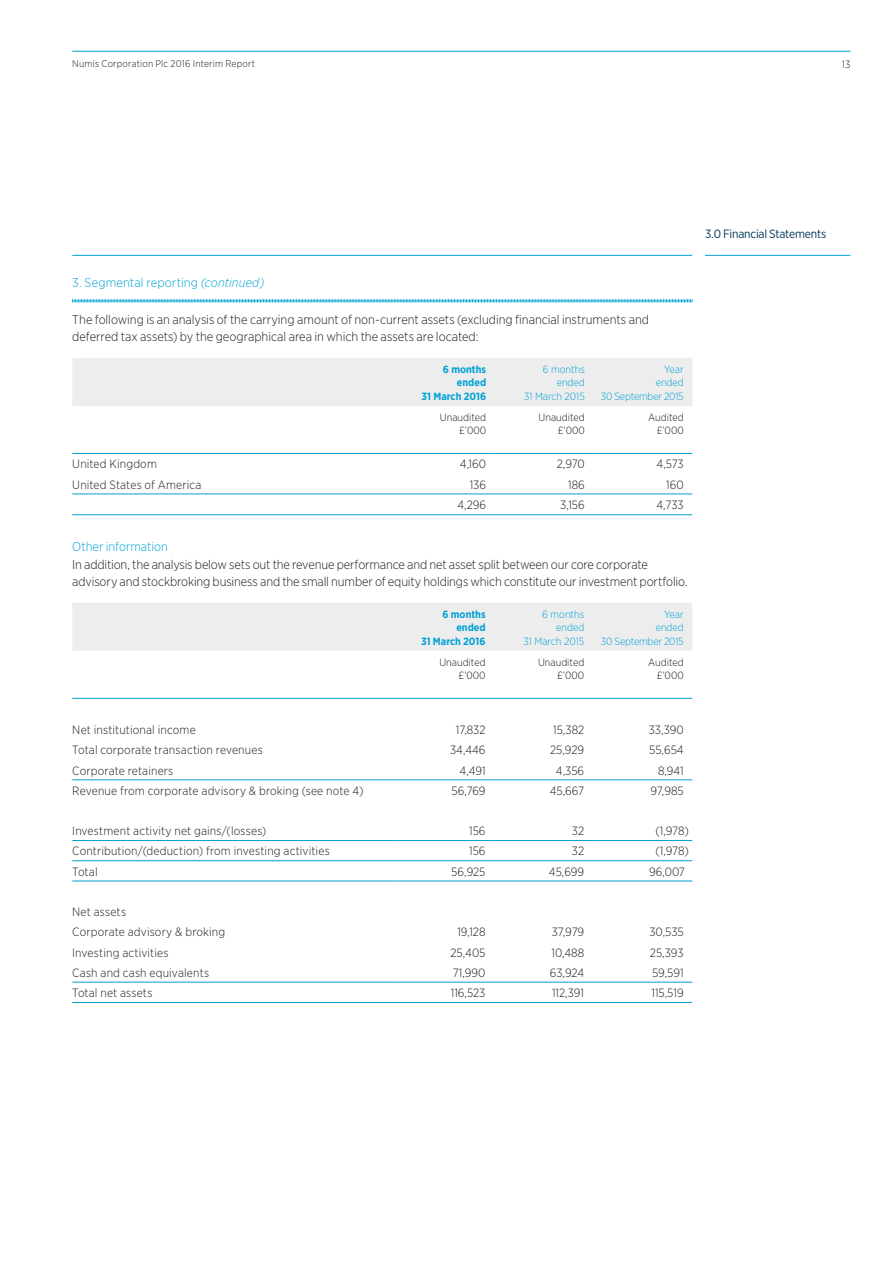
<style>
.page{position:relative;width:893px;height:1263px;background:#fff}
.page>*{position:absolute;margin:0;border:0;box-sizing:border-box;transform-origin:0 0}
.t1{font:300 12.75px/16.5px "Gotham Narrow";letter-spacing:-.01em;color:#1d1d1b}
.t2{font:300 12.75px "Gotham Narrow";color:#00a1d4}
.t3{font:300 12px/20.2px "Gotham Narrow";letter-spacing:.01em;color:#1d1d1b}
.t4{font:12px "Gotham Narrow";letter-spacing:-.015em;color:#00365c}
.t5{font:300 10.5px/13.5px "Gotham Narrow";color:#1d1d1b;text-align:right}
.t6{font:300 10.5px/13.5px "Gotham Narrow";letter-spacing:-.02em;color:#00a1d4;text-align:right}
.t7{font:700 10.5px/13.5px "Gotham Narrow";color:#00a1d4;text-align:right}
.t8{font:300 10.5px/13.5px "Gotham Narrow";color:#00a1d4;text-align:right}
.t9{font:300 9.75px "Gotham Narrow";letter-spacing:.02em;color:#1d1d1b}
.s1{font-style:italic}
</style>
<div class="page">
<hr style="left:72px;top:51px;width:778px;height:1px;background:#00a1d4">
<hr style="left:72px;top:255px;width:620px;height:1px;background:#00a1d4">
<hr style="left:705px;top:255px;width:145px;height:1px;background:#00a1d4">
<svg style="left:72px;top:299px;width:621px;height:4px;background:#7fcfe9"></svg>
<div style="left:72px;top:358px;width:620px;height:48px;background:#ededee"></div>
<hr style="left:72px;top:453px;width:324px;height:1px;background:#00a1d4">
<hr style="left:396px;top:453px;width:99px;height:1px;background:#00a1d4">
<hr style="left:495px;top:453px;width:98px;height:1px;background:#00a1d4">
<hr style="left:593px;top:453px;width:99px;height:1px;background:#00a1d4">
<hr style="left:72px;top:514px;width:324px;height:1px;background:#00a1d4">
<hr style="left:396px;top:514px;width:99px;height:1px;background:#00a1d4">
<hr style="left:495px;top:514px;width:98px;height:1px;background:#00a1d4">
<hr style="left:593px;top:514px;width:99px;height:1px;background:#00a1d4">
<hr style="left:72px;top:494px;width:324px;height:1px;background:#00a1d4">
<hr style="left:396px;top:494px;width:99px;height:1px;background:#00a1d4">
<hr style="left:495px;top:494px;width:98px;height:1px;background:#00a1d4">
<hr style="left:593px;top:494px;width:99px;height:1px;background:#00a1d4">
<div style="left:72px;top:603px;width:620px;height:48px;background:#ededee"></div>
<hr style="left:72px;top:698px;width:323px;height:1px;background:#00a1d4">
<hr style="left:395px;top:698px;width:99px;height:1px;background:#00a1d4">
<hr style="left:494px;top:698px;width:99px;height:1px;background:#00a1d4">
<hr style="left:593px;top:698px;width:99px;height:1px;background:#00a1d4">
<hr style="left:72px;top:779px;width:323px;height:1px;background:#00a1d4">
<hr style="left:395px;top:779px;width:99px;height:1px;background:#00a1d4">
<hr style="left:494px;top:779px;width:99px;height:1px;background:#00a1d4">
<hr style="left:593px;top:779px;width:99px;height:1px;background:#00a1d4">
<hr style="left:72px;top:881px;width:323px;height:1px;background:#00a1d4">
<hr style="left:395px;top:881px;width:99px;height:1px;background:#00a1d4">
<hr style="left:494px;top:881px;width:99px;height:1px;background:#00a1d4">
<hr style="left:593px;top:881px;width:99px;height:1px;background:#00a1d4">
<hr style="left:72px;top:860px;width:323px;height:1px;background:#00a1d4">
<hr style="left:395px;top:860px;width:99px;height:1px;background:#00a1d4">
<hr style="left:494px;top:860px;width:99px;height:1px;background:#00a1d4">
<hr style="left:593px;top:860px;width:99px;height:1px;background:#00a1d4">
<hr style="left:72px;top:1002px;width:323px;height:1px;background:#00a1d4">
<hr style="left:395px;top:1002px;width:99px;height:1px;background:#00a1d4">
<hr style="left:494px;top:1002px;width:99px;height:1px;background:#00a1d4">
<hr style="left:593px;top:1002px;width:99px;height:1px;background:#00a1d4">
<hr style="left:72px;top:982px;width:323px;height:1px;background:#00a1d4">
<hr style="left:395px;top:982px;width:99px;height:1px;background:#00a1d4">
<hr style="left:494px;top:982px;width:99px;height:1px;background:#00a1d4">
<hr style="left:593px;top:982px;width:99px;height:1px;background:#00a1d4">
<hr style="left:72px;top:840px;width:323px;height:1px;background:#00a1d4">
<hr style="left:395px;top:840px;width:99px;height:1px;background:#00a1d4">
<hr style="left:494px;top:840px;width:99px;height:1px;background:#00a1d4">
<hr style="left:593px;top:840px;width:99px;height:1px;background:#00a1d4">
<p class="t9" style="left:72px;top:58px;width:184px">Numis Corporation Plc 2016 Interim Report</p>
<p class="t5" style="left:842px;top:57px;width:10px">13</p>
<p class="t2" style="left:72px;top:274px;width:194px">3. Segmental reporting <span class="s1">(continued)</span></p>
<p class="t1" style="left:72px;top:311px;width:578px">The following is an analysis of the carrying amount of non-current assets (excluding financial instruments and deferred tax assets) by the geographical area in which the assets are located:</p>
<p class="t7" style="left:422px;top:362px;width:66px">6 months ended<br>31 March 2016</p>
<p class="t8" style="left:524px;top:362px;width:62px">6 months ended<br>31 March 2015</p>
<p class="t6" style="left:601px;top:362px;width:84px">Year<br>ended<br>30 September 2015</p>
<p class="t5" style="left:440px;top:410px;width:48px">Unaudited £’000</p>
<p class="t5" style="left:539px;top:410px;width:48px">Unaudited £’000</p>
<p class="t5" style="left:648px;top:410px;width:37px">Audited £’000</p>
<p class="t3" style="left:72px;top:454px;width:86px">United Kingdom</p>
<p class="t3" style="left:460px;top:454px;width:28px">4,160</p>
<p class="t3" style="left:557px;top:454px;width:30px">2,970</p>
<p class="t3" style="left:657px;top:454px;width:29px">4,573</p>
<p class="t3" style="left:72px;top:474px;width:131px">United States of America</p>
<p class="t3" style="left:470px;top:474px;width:18px">136</p>
<p class="t3" style="left:568px;top:474px;width:18px">186</p>
<p class="t3" style="left:666px;top:474px;width:19px">160</p>
<p class="t3" style="left:457px;top:495px;width:30px">4,296</p>
<p class="t3" style="left:560px;top:495px;width:26px">3,156</p>
<p class="t3" style="left:656px;top:495px;width:29px">4,733</p>
<p class="t2" style="left:72px;top:538px;width:97px">Other information</p>
<p class="t1" style="left:72px;top:556px;width:617px">In addition, the analysis below sets out the revenue performance and net asset split between our core corporate advisory and stockbroking business and the small number of equity holdings which constitute our investment portfolio.</p>
<p class="t7" style="left:421px;top:607px;width:66px">6 months ended<br>31 March 2016</p>
<p class="t8" style="left:523px;top:607px;width:62px">6 months ended<br>31 March 2015</p>
<p class="t6" style="left:601px;top:607px;width:84px">Year<br>ended<br>30 September 2015</p>
<p class="t5" style="left:439px;top:655px;width:48px">Unaudited £’000</p>
<p class="t5" style="left:538px;top:655px;width:48px">Unaudited £’000</p>
<p class="t5" style="left:648px;top:655px;width:37px">Audited £’000</p>
<p class="t4" style="left:705px;top:226px;width:123px">3.0 Financial Statements</p>
<p class="t3" style="left:72px;top:719px;width:125px">Net institutional income</p>
<p class="t3" style="left:456px;top:719px;width:31px">17,832</p>
<p class="t3" style="left:553px;top:719px;width:33px">15,382</p>
<p class="t3" style="left:649px;top:719px;width:36px">33,390</p>
<p class="t3" style="left:72px;top:740px;width:192px">Total corporate transaction revenues</p>
<p class="t3" style="left:450px;top:740px;width:37px">34,446</p>
<p class="t3" style="left:550px;top:740px;width:36px">25,929</p>
<p class="t3" style="left:649px;top:740px;width:36px">55,654</p>
<p class="t3" style="left:72px;top:760px;width:103px">Corporate retainers</p>
<p class="t3" style="left:460px;top:760px;width:28px">4,491</p>
<p class="t3" style="left:556px;top:760px;width:30px">4,356</p>
<p class="t3" style="left:658px;top:760px;width:27px">8,941</p>
<p class="t3" style="left:72px;top:780px;width:293px">Revenue from corporate advisory &amp; broking (see note 4)</p>
<p class="t3" style="left:451px;top:780px;width:36px">56,769</p>
<p class="t3" style="left:550px;top:780px;width:36px">45,667</p>
<p class="t3" style="left:651px;top:780px;width:35px">97,985</p>
<p class="t3" style="left:72px;top:820px;width:196px">Investment activity net gains/(losses)</p>
<p class="t3" style="left:469px;top:820px;width:18px">156</p>
<p class="t3" style="left:572px;top:820px;width:14px">32</p>
<p class="t3" style="left:655px;top:820px;width:35px">(1,978)</p>
<p class="t3" style="left:72px;top:841px;width:259px">Contribution/(deduction) from investing activities</p>
<p class="t3" style="left:469px;top:841px;width:18px">156</p>
<p class="t3" style="left:572px;top:841px;width:14px">32</p>
<p class="t3" style="left:655px;top:841px;width:35px">(1,978)</p>
<p class="t3" style="left:72px;top:861px;width:27px">Total</p>
<p class="t3" style="left:451px;top:861px;width:36px">56,925</p>
<p class="t3" style="left:549px;top:861px;width:37px">45,699</p>
<p class="t3" style="left:649px;top:861px;width:37px">96,007</p>
<p class="t3" style="left:72px;top:901px;width:154px">Net assets<br>Corporate advisory &amp; broking</p>
<p class="t3" style="left:457px;top:922px;width:30px">19,128</p>
<p class="t3" style="left:552px;top:922px;width:34px">37,979</p>
<p class="t3" style="left:649px;top:922px;width:36px">30,535</p>
<p class="t3" style="left:72px;top:942px;width:98px">Investing activities</p>
<p class="t3" style="left:450px;top:942px;width:37px">25,405</p>
<p class="t3" style="left:551px;top:942px;width:34px">10,488</p>
<p class="t3" style="left:650px;top:942px;width:35px">25,393</p>
<p class="t3" style="left:72px;top:962px;width:138px">Cash and cash equivalents</p>
<p class="t3" style="left:453px;top:962px;width:34px">71,990</p>
<p class="t3" style="left:550px;top:962px;width:36px">63,924</p>
<p class="t3" style="left:652px;top:962px;width:33px">59,591</p>
<p class="t3" style="left:72px;top:982px;width:82px">Total net assets</p>
<p class="t3" style="left:451px;top:982px;width:36px">116,523</p>
<p class="t3" style="left:552px;top:982px;width:34px">112,391</p>
<p class="t3" style="left:651px;top:982px;width:34px">115,519</p>
</div>
